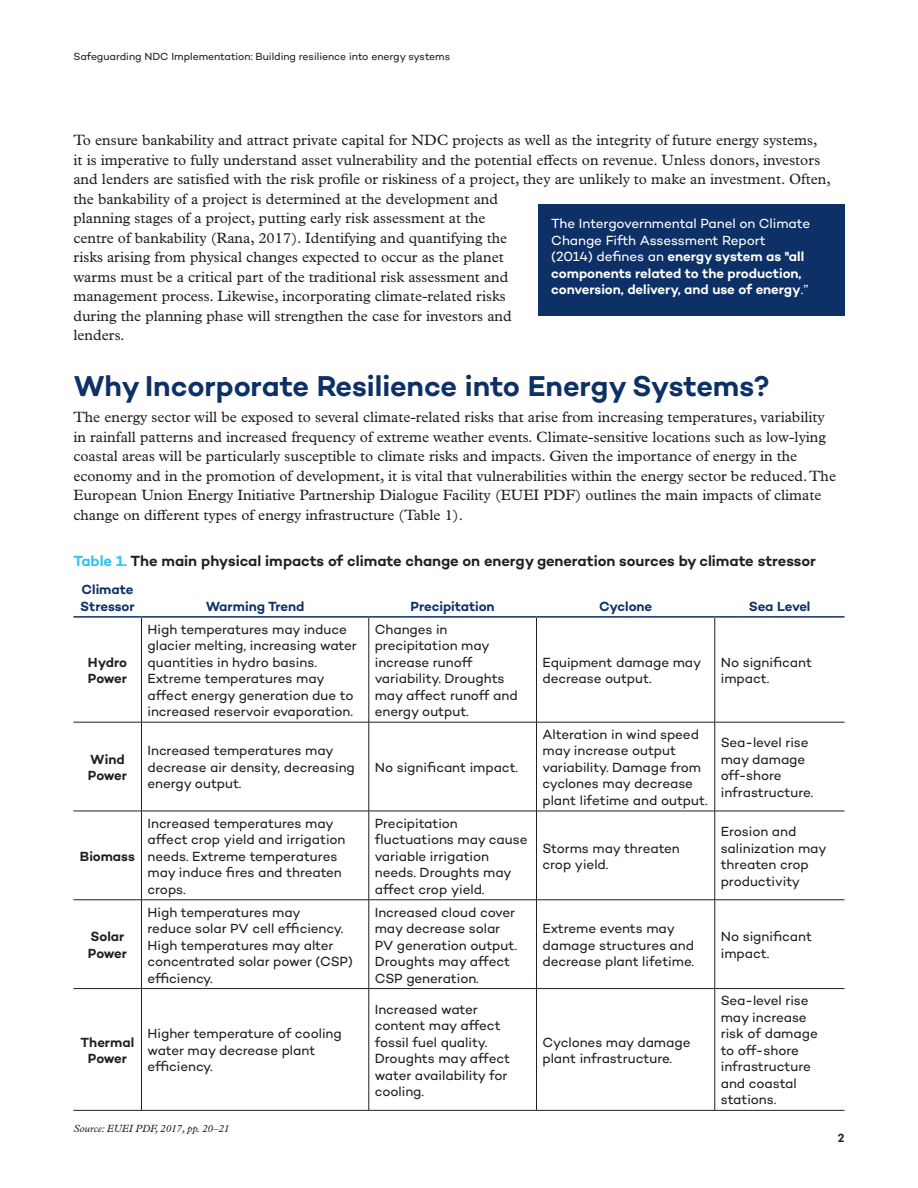
<style>
.page{position:relative;width:918px;height:1188px;background:#fff}
.page>*{position:absolute;margin:0;border:0;box-sizing:border-box;transform-origin:0 0}
.Headline_1{font:600 29.25px "Campton";letter-spacing:-.005em;color:#0d3166}
.Body_copy{font:15px/19.5px "Plantin MT Pro";color:#231f20}
.Table_Figure_heading{font:600 15px "Campton";letter-spacing:-.005em;color:#231f20}
.Body_copy-2{font:13.5px/16.5px "Campton";letter-spacing:-.005em;color:#231f20}
.Body_copy-3{font:600 13.5px/16.5px "Campton";letter-spacing:-.005em;color:#fff}
.Body_copy-4{font:600 13.5px/16.5px "Campton";letter-spacing:-.005em;color:#0d3166}
.Body_copy-5{font:600 13.5px/16.5px "Campton";letter-spacing:-.01em;color:#231f20}
.t1{font:600 12px "Campton";color:#231f20}
.t2{font:10.5px "Campton";letter-spacing:-.005em;color:#231f20}
.Source{font:italic 10.5px "Plantin MT Pro";color:#231f20}
.s1{color:#2fc3ed}
.s2{font-weight:400}
</style>
<div class="page">
<hr style="left:141px;top:618px;width:1px;height:104px;background:#231f20">
<hr style="left:369px;top:618px;width:1px;height:104px;background:#231f20">
<hr style="left:536px;top:618px;width:1px;height:104px;background:#231f20">
<hr style="left:715px;top:618px;width:1px;height:104px;background:#231f20">
<hr style="left:73px;top:722px;width:68px;height:1px;background:#231f20">
<hr style="left:141px;top:722px;width:228px;height:1px;background:#231f20">
<hr style="left:141px;top:722px;width:1px;height:89px;background:#231f20">
<hr style="left:369px;top:722px;width:167px;height:1px;background:#231f20">
<hr style="left:369px;top:722px;width:1px;height:89px;background:#231f20">
<hr style="left:536px;top:722px;width:179px;height:1px;background:#231f20">
<hr style="left:536px;top:722px;width:1px;height:89px;background:#231f20">
<hr style="left:715px;top:722px;width:130px;height:1px;background:#231f20">
<hr style="left:715px;top:722px;width:1px;height:89px;background:#231f20">
<hr style="left:73px;top:811px;width:68px;height:1px;background:#231f20">
<hr style="left:141px;top:811px;width:228px;height:1px;background:#231f20">
<hr style="left:141px;top:811px;width:1px;height:89px;background:#231f20">
<hr style="left:369px;top:811px;width:167px;height:1px;background:#231f20">
<hr style="left:369px;top:811px;width:1px;height:89px;background:#231f20">
<hr style="left:536px;top:811px;width:179px;height:1px;background:#231f20">
<hr style="left:536px;top:811px;width:1px;height:89px;background:#231f20">
<hr style="left:715px;top:811px;width:130px;height:1px;background:#231f20">
<hr style="left:715px;top:811px;width:1px;height:89px;background:#231f20">
<hr style="left:73px;top:900px;width:68px;height:1px;background:#231f20">
<hr style="left:141px;top:900px;width:228px;height:1px;background:#231f20">
<hr style="left:141px;top:900px;width:1px;height:88px;background:#231f20">
<hr style="left:369px;top:900px;width:167px;height:1px;background:#231f20">
<hr style="left:369px;top:900px;width:1px;height:88px;background:#231f20">
<hr style="left:536px;top:900px;width:179px;height:1px;background:#231f20">
<hr style="left:536px;top:900px;width:1px;height:88px;background:#231f20">
<hr style="left:715px;top:900px;width:130px;height:1px;background:#231f20">
<hr style="left:715px;top:900px;width:1px;height:88px;background:#231f20">
<hr style="left:73px;top:988px;width:68px;height:1px;background:#231f20">
<hr style="left:141px;top:988px;width:228px;height:1px;background:#231f20">
<hr style="left:141px;top:989px;width:1px;height:121px;background:#231f20">
<hr style="left:369px;top:988px;width:167px;height:1px;background:#231f20">
<hr style="left:369px;top:989px;width:1px;height:121px;background:#231f20">
<hr style="left:536px;top:988px;width:179px;height:1px;background:#231f20">
<hr style="left:536px;top:989px;width:1px;height:121px;background:#231f20">
<hr style="left:715px;top:988px;width:130px;height:1px;background:#231f20">
<hr style="left:715px;top:989px;width:1px;height:121px;background:#231f20">
<hr style="left:73px;top:1110px;width:68px;height:1px;background:#231f20">
<hr style="left:141px;top:1110px;width:228px;height:1px;background:#231f20">
<hr style="left:369px;top:1110px;width:167px;height:1px;background:#231f20">
<hr style="left:536px;top:1110px;width:179px;height:1px;background:#231f20">
<hr style="left:715px;top:1110px;width:130px;height:1px;background:#231f20">
<hr style="left:73px;top:616px;width:68px;height:2px;background:#0d3166">
<hr style="left:141px;top:616px;width:228px;height:2px;background:#0d3166">
<hr style="left:369px;top:616px;width:167px;height:2px;background:#0d3166">
<hr style="left:536px;top:616px;width:179px;height:2px;background:#0d3166">
<hr style="left:715px;top:616px;width:130px;height:2px;background:#0d3166">
<div style="left:538px;top:204px;width:306px;height:111px;background:#0d3166"></div>
<p class="t2" style="left:74px;top:50px;width:378px">Safeguarding NDC Implementation: Building resilience into energy systems</p>
<p class="Body_copy" style="left:73px;top:131px;width:759px">To ensure bankability and attract private capital for NDC projects as well as the integrity of future energy systems,<br>it is imperative to fully understand asset vulnerability and the potential effects on revenue. Unless donors, investors and lenders are satisfied with the risk profile or riskiness of a project, they are unlikely to make an investment. Often, the bankability of a project is determined at the development and<br>planning stages of a project, putting early risk assessment at the<br>centre of bankability (Rana, 2017). Identifying and quantifying the<br>risks arising from physical changes expected to occur as the planet<br>warms must be a critical part of the traditional risk assessment and<br>management process. Likewise, incorporating climate-related risks<br>during the planning phase will strengthen the case for investors and<br>lenders.</p>
<p class="Headline_1" style="left:73px;top:367px;width:698px">Why Incorporate Resilience into Energy Systems?</p>
<p class="Body_copy" style="left:73px;top:407px;width:764px">The energy sector will be exposed to several climate-related risks that arise from increasing temperatures, variability in rainfall patterns and increased frequency of extreme weather events. Climate-sensitive locations such as low-lying coastal areas will be particularly susceptible to climate risks and impacts. Given the importance of energy in the economy and in the promotion of development, it is vital that vulnerabilities within the energy sector be reduced. The European Union Energy Initiative Partnership Dialogue Facility (EUEI PDF) outlines the main impacts of climate change on different types of energy infrastructure (Table 1).</p>
<p class="Table_Figure_heading" style="left:73px;top:552px;width:744px"><span class="s1">Table 1.</span> The main physical impacts of climate change on energy generation sources by climate stressor</p>
<p class="Body_copy-4" style="left:80px;top:581px;width:56px">Climate<br>Stressor</p>
<p class="Body_copy-3" style="left:551px;top:215px;width:260px"><span class="s2">The Intergovernmental Panel on Climate Change Fifth Assessment Report (2014) defines an</span> energy system as "all components related to the production, conversion, delivery, and use of energy<span class="s2">.”</span></p>
<p class="Body_copy-4" style="left:206px;top:598px;width:100px">Warming Trend</p>
<p class="Body_copy-4" style="left:411px;top:598px;width:86px">Precipitation</p>
<p class="Body_copy-4" style="left:599px;top:598px;width:55px">Cyclone</p>
<p class="Body_copy-4" style="left:749px;top:598px;width:63px">Sea Level</p>
<p class="Body_copy-5" style="left:88px;top:654px;width:41px">Hydro<br>Power</p>
<p class="Body_copy-2" style="left:147px;top:621px;width:211px">High temperatures may induce glacier melting, increasing water quantities in hydro basins.<br>Extreme temperatures may affect energy generation due to increased reservoir evaporation.</p>
<p class="Body_copy-2" style="left:375px;top:621px;width:144px">Changes in precipitation may increase runoff variability. Droughts may affect runoff and energy output.</p>
<p class="Body_copy-5" style="left:88px;top:751px;width:41px">Wind<br>Power</p>
<p class="Body_copy-2" style="left:147px;top:742px;width:209px">Increased temperatures may decrease air density, decreasing energy output.</p>
<p class="Body_copy-2" style="left:375px;top:759px;width:145px">No significant impact.</p>
<p class="Body_copy-5" style="left:80px;top:848px;width:57px">Biomass</p>
<p class="Body_copy-5" style="left:88px;top:928px;width:41px">Solar<br>Power</p>
<p class="Body_copy-2" style="left:147px;top:815px;width:200px">Increased temperatures may affect crop yield and irrigation needs. Extreme temperatures may induce fires and threaten crops.</p>
<p class="Body_copy-2" style="left:375px;top:815px;width:154px">Precipitation fluctuations may cause variable irrigation needs. Droughts may affect crop yield.</p>
<p class="Body_copy-2" style="left:147px;top:903px;width:207px">High temperatures may<br>reduce solar PV cell efficiency.<br>High temperatures may alter concentrated solar power (CSP) efficiency.</p>
<p class="Body_copy-2" style="left:375px;top:903px;width:144px">Increased cloud cover may decrease solar<br>PV generation output.<br>Droughts may affect<br>CSP generation.</p>
<p class="Body_copy-5" style="left:81px;top:1033px;width:55px;text-align:center">Thermal<br>Power</p>
<p class="Body_copy-2" style="left:147px;top:1025px;width:196px">Higher temperature of cooling water may decrease plant efficiency.</p>
<p class="Source" style="left:73px;top:1122px;width:157px">Source: EUEI PDF, 2017, pp. 20–21</p>
<p class="Body_copy-2" style="left:375px;top:1000px;width:137px">Increased water content may affect fossil fuel quality.<br>Droughts may affect water availability for cooling.</p>
<p class="Body_copy-2" style="left:542px;top:654px;width:160px">Equipment damage may decrease output.</p>
<p class="Body_copy-2" style="left:721px;top:654px;width:93px">No significant impact.</p>
<p class="Body_copy-2" style="left:542px;top:726px;width:167px">Alteration in wind speed may increase output variability. Damage from cyclones may decrease plant lifetime and output.</p>
<p class="Body_copy-2" style="left:721px;top:734px;width:94px">Sea-level rise may damage off-shore infrastructure.</p>
<p class="Body_copy-2" style="left:542px;top:839px;width:139px">Storms may threaten crop yield.</p>
<p class="Body_copy-2" style="left:721px;top:823px;width:107px">Erosion and salinization may threaten crop productivity</p>
<p class="Body_copy-2" style="left:542px;top:920px;width:153px">Extreme events may damage structures and decrease plant lifetime.</p>
<p class="Body_copy-2" style="left:721px;top:928px;width:93px">No significant impact.</p>
<p class="Body_copy-2" style="left:542px;top:1033px;width:150px">Cyclones may damage plant infrastructure.</p>
<p class="Body_copy-2" style="left:721px;top:992px;width:99px">Sea-level rise may increase risk of damage to off-shore infrastructure and coastal stations.</p>
<p class="t1" style="left:838px;top:1130px;width:8px">2</p>
</div>
